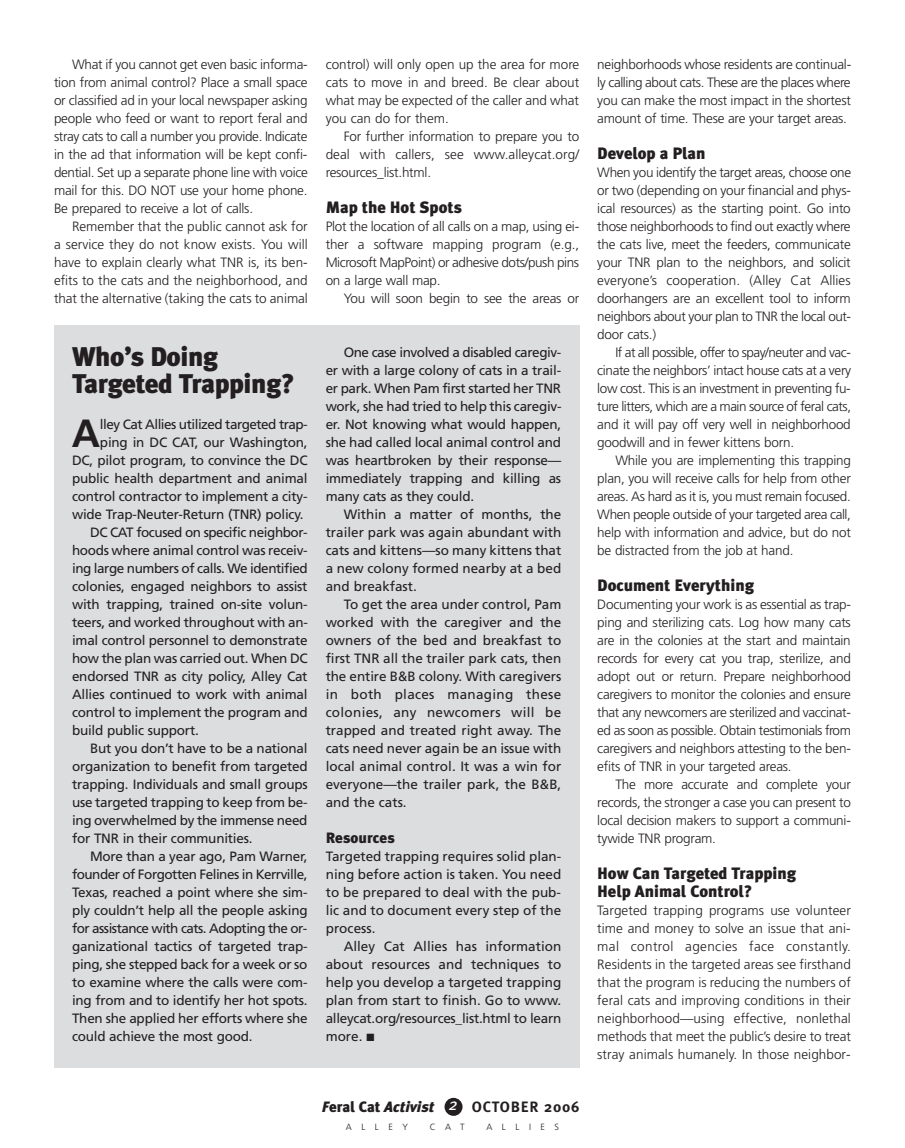
<style>
.page{position:relative;width:905px;height:1148px;background:#fff}
.page>*{position:absolute;margin:0;border:0;box-sizing:border-box;transform-origin:0 0}
.t1{font:700 39.3px "Frutiger";color:#231f20}
.t2{font:900 27px/27px "Meta Plus";letter-spacing:-.015em;color:#231f20}
.t3{font:900 16.5px/18px "Meta Plus";color:#231f20}
.t4{font:700 15px "Meta Plus";letter-spacing:.055em;color:#231f20}
.t5{font:900 15px "Meta Plus";color:#231f20}
.t6{font:300 13.5px/18px "Frutiger";letter-spacing:-.015em;color:#231f20;text-align:justify}
.t7{font:13.5px/18px "Frutiger";letter-spacing:-.015em;color:#231f20;text-align:justify}
.t8{font:13.5px "Frutiger";letter-spacing:-.035em;color:#231f20}
.t9{font:13.5px "Frutiger";letter-spacing:-.04em;color:#231f20}
.t10{font:300 9px "Frutiger";letter-spacing:1.055em;color:#231f20}
.s1{font-weight:900;font-style:italic}
.s2{font-weight:900}
</style>
<div class="page">
<div style="left:444px;top:1097px;width:18px;height:18px;background:#231f20;border-radius:50%"></div>
<div style="left:54px;top:325px;width:525px;height:743px;background:#dcdddf"></div>
<p class="t6" style="left:54px;top:56px;width:255px;text-indent:18px">What if you cannot get even basic informa&shy;tion from animal control? Place a small space or classified ad in your local newspaper asking people who feed or want to report feral and stray cats to call a number you provide. Indicate in the ad that information will be kept confi&shy;dential. Set up a separate phone line with voice mail for this. DO NOT use your home phone.<br>Be prepared to receive a lot of calls.</p>
<p class="t6" style="left:54px;top:218px;width:255px;text-indent:18px">Remember that the public cannot ask for a service they do not know exists. You will have to explain clearly what TNR is, its ben&shy;efits to the cats and the neighborhood, and that the alternative (taking the cats to animal</p>
<h2 class="t2" style="left:72px;top:343px;width:224px">Who’s Doing<br>Targeted Trapping?</h2>
<h1 class="t1" style="left:72px;top:418px;width:30px">A</h1>
<p class="t8" style="left:100px;top:419px;width:209px">lley Cat Allies utilized targeted trap-</p>
<p class="t7" style="left:100px;top:434px;width:209px">ping in DC CAT, our Washington,</p>
<p class="t7" style="left:72px;top:452px;width:237px">DC, pilot program, to convince the DC</p>
<p class="t7" style="left:72px;top:470px;width:237px">public health department and animal</p>
<p class="t7" style="left:72px;top:488px;width:237px">control contractor to implement a city-</p>
<p class="t7" style="left:72px;top:506px;width:233px">wide Trap-Neuter-Return (TNR) policy.</p>
<p class="t7" style="left:90px;top:524px;width:219px">DC CAT focused on specific neighbor-</p>
<p class="t7" style="left:72px;top:542px;width:237px">hoods where animal control was receiv-</p>
<p class="t8" style="left:72px;top:563px;width:237px">ing large numbers of calls. We identified</p>
<p class="t7" style="left:72px;top:578px;width:237px">colonies, engaged neighbors to assist</p>
<p class="t7" style="left:72px;top:596px;width:237px">with trapping, trained on-site volun-</p>
<p class="t7" style="left:72px;top:614px;width:237px">teers, and worked throughout with an-</p>
<p class="t7" style="left:72px;top:632px;width:237px">imal control personnel to demonstrate</p>
<p class="t7" style="left:72px;top:650px;width:237px">how the plan was carried out. When DC</p>
<p class="t7" style="left:72px;top:668px;width:237px">endorsed TNR as city policy, Alley Cat</p>
<p class="t7" style="left:72px;top:686px;width:237px">Allies continued to work with animal</p>
<p class="t7" style="left:72px;top:704px;width:237px">control to implement the program and</p>
<p class="t7" style="left:72px;top:722px;width:128px">build public support.</p>
<p class="t7" style="left:90px;top:740px;width:219px">But you don’t have to be a national</p>
<p class="t7" style="left:72px;top:758px;width:237px">organization to benefit from targeted</p>
<p class="t7" style="left:72px;top:776px;width:237px">trapping. Individuals and small groups</p>
<p class="t7" style="left:72px;top:794px;width:237px">use targeted trapping to keep from be-</p>
<p class="t7" style="left:72px;top:812px;width:237px">ing overwhelmed by the immense need</p>
<p class="t7" style="left:72px;top:830px;width:182px">for TNR in their communities.</p>
<p class="t7" style="left:90px;top:848px;width:219px">More than a year ago, Pam Warner,</p>
<p class="t8" style="left:72px;top:869px;width:237px">founder of Forgotten Felines in Kerrville,</p>
<p class="t7" style="left:72px;top:884px;width:237px">Texas, reached a point where she sim-</p>
<p class="t7" style="left:72px;top:902px;width:237px">ply couldn’t help all the people asking</p>
<p class="t9" style="left:72px;top:923px;width:237px">for assistance with cats. Adopting the or-</p>
<p class="t7" style="left:72px;top:938px;width:237px">ganizational tactics of targeted trap-</p>
<p class="t7" style="left:72px;top:956px;width:237px">ping, she stepped back for a week or so</p>
<p class="t7" style="left:72px;top:974px;width:237px">to examine where the calls were com-</p>
<p class="t7" style="left:72px;top:992px;width:237px">ing from and to identify her hot spots.</p>
<p class="t7" style="left:72px;top:1010px;width:237px">Then she applied her efforts where she</p>
<p class="t7" style="left:72px;top:1028px;width:182px">could achieve the most good.</p>
<p class="t6" style="left:326px;top:56px;width:255px">control) will only open up the area for more cats to move in and breed. Be clear about what may be expected of the caller and what you can do for them.</p>
<p class="t6" style="left:325px;top:128px;width:255px;text-indent:18px">For further information to prepare you to deal with callers, see www.alleycat.org/ resources_list.html.</p>
<p class="t3" style="left:326px;top:198px;width:138px">Map the Hot Spots</p>
<p class="t6" style="left:326px;top:218px;width:255px">Plot the location of all calls on a map, using ei&shy;ther a software mapping program (e.g., Microsoft MapPoint) or adhesive dots/push pins on a large wall map.</p>
<p class="t6" style="left:343px;top:290px;width:237px">You will soon begin to see the areas or</p>
<p class="t7" style="left:326px;top:344px;width:237px;text-indent:18px">One case involved a disabled caregiv&shy;er with a large colony of cats in a trail&shy;er park. When Pam first started her TNR work, she had tried to help this caregiv&shy;er. Not knowing what would happen, she had called local animal control and was heartbroken by their response— immediately trapping and killing as many cats as they could.</p>
<p class="t7" style="left:326px;top:506px;width:237px;text-indent:18px">Within a matter of months, the trailer park was again abundant with cats and kittens—so many kittens that a new colony formed nearby at a bed and breakfast.</p>
<p class="t7" style="left:326px;top:596px;width:237px;text-indent:18px">To get the area under control, Pam worked with the caregiver and the owners of the bed and breakfast to first TNR all the trailer park cats, then the entire B&amp;B colony. With caregivers in both places managing these colonies, any newcomers will be trapped and treated right away. The cats need never again be an issue with local animal control. It was a win for everyone—the trailer park, the B&amp;B, and the cats.</p>
<p class="t5" style="left:326px;top:829px;width:71px">Resources</p>
<p class="t7" style="left:325px;top:848px;width:237px">Targeted trapping requires solid plan&shy;ning before action is taken. You need to be prepared to deal with the pub&shy;lic and to document every step of the process.</p>
<p class="t7" style="left:325px;top:938px;width:237px;text-indent:18px">Alley Cat Allies has information about resources and techniques to help you develop a targeted trapping plan from start to finish. Go to www. alleycat.org/resources_list.html to learn more. ■</p>
<p class="t4" style="left:322px;top:1098px;width:259px"><span class="s1">F</span><span class="s2">eral Cat</span> <span class="s1">Activist</span> <sup>2</sup> OCTOBER 2006</p>
<p class="t10" style="left:346px;top:1122px;width:64px">ALLEY</p>
<p class="t10" style="left:430px;top:1122px;width:36px">CAT</p>
<p class="t10" style="left:486px;top:1122px;width:74px">ALLIES</p>
<p class="t6" style="left:597px;top:56px;width:255px">neighborhoods whose residents are continual&shy;ly calling about cats. These are the places where you can make the most impact in the shortest amount of time. These are your target areas.</p>
<p class="t3" style="left:597px;top:144px;width:110px">Develop a Plan</p>
<p class="t6" style="left:597px;top:164px;width:255px">When you identify the target areas, choose one or two (depending on your financial and phys&shy;ical resources) as the starting point. Go into those neighborhoods to find out exactly where the cats live, meet the feeders, communicate your TNR plan to the neighbors, and solicit everyone’s cooperation. (Alley Cat Allies doorhangers are an excellent tool to inform neighbors about your plan to TNR the local out&shy;door cats.)</p>
<p class="t6" style="left:597px;top:344px;width:255px;text-indent:18px">If at all possible, offer to spay/neuter and vac&shy;cinate the neighbors’ intact house cats at a very low cost. This is an investment in preventing fu&shy;ture litters, which are a main source of feral cats, and it will pay off very well in neighborhood goodwill and in fewer kittens born.</p>
<p class="t6" style="left:597px;top:452px;width:255px;text-indent:18px">While you are implementing this trapping plan, you will receive calls for help from other areas. As hard as it is, you must remain focused.<br>When people outside of your targeted area call, help with information and advice, but do not be distracted from the job at hand.</p>
<p class="t3" style="left:597px;top:576px;width:158px">Document Everything</p>
<p class="t6" style="left:597px;top:596px;width:255px">Documenting your work is as essential as trap&shy;ping and sterilizing cats. Log how many cats are in the colonies at the start and maintain records for every cat you trap, sterilize, and adopt out or return. Prepare neighborhood caregivers to monitor the colonies and ensure that any newcomers are sterilized and vaccinat&shy;ed as soon as possible. Obtain testimonials from caregivers and neighbors attesting to the ben&shy;efits of TNR in your targeted areas.</p>
<p class="t6" style="left:597px;top:776px;width:255px;text-indent:18px">The more accurate and complete your records, the stronger a case you can present to local decision makers to support a communi&shy;tywide TNR program.</p>
<p class="t3" style="left:597px;top:864px;width:200px">How Can Targeted Trapping<br>Help Animal Control?</p>
<p class="t6" style="left:597px;top:902px;width:255px">Targeted trapping programs use volunteer time and money to solve an issue that ani&shy;mal control agencies face constantly.<br>Residents in the targeted areas see firsthand that the program is reducing the numbers of feral cats and improving conditions in their neighborhood—using effective, nonlethal methods that meet the public’s desire to treat stray animals humanely. In those neighbor-</p>
</div>
